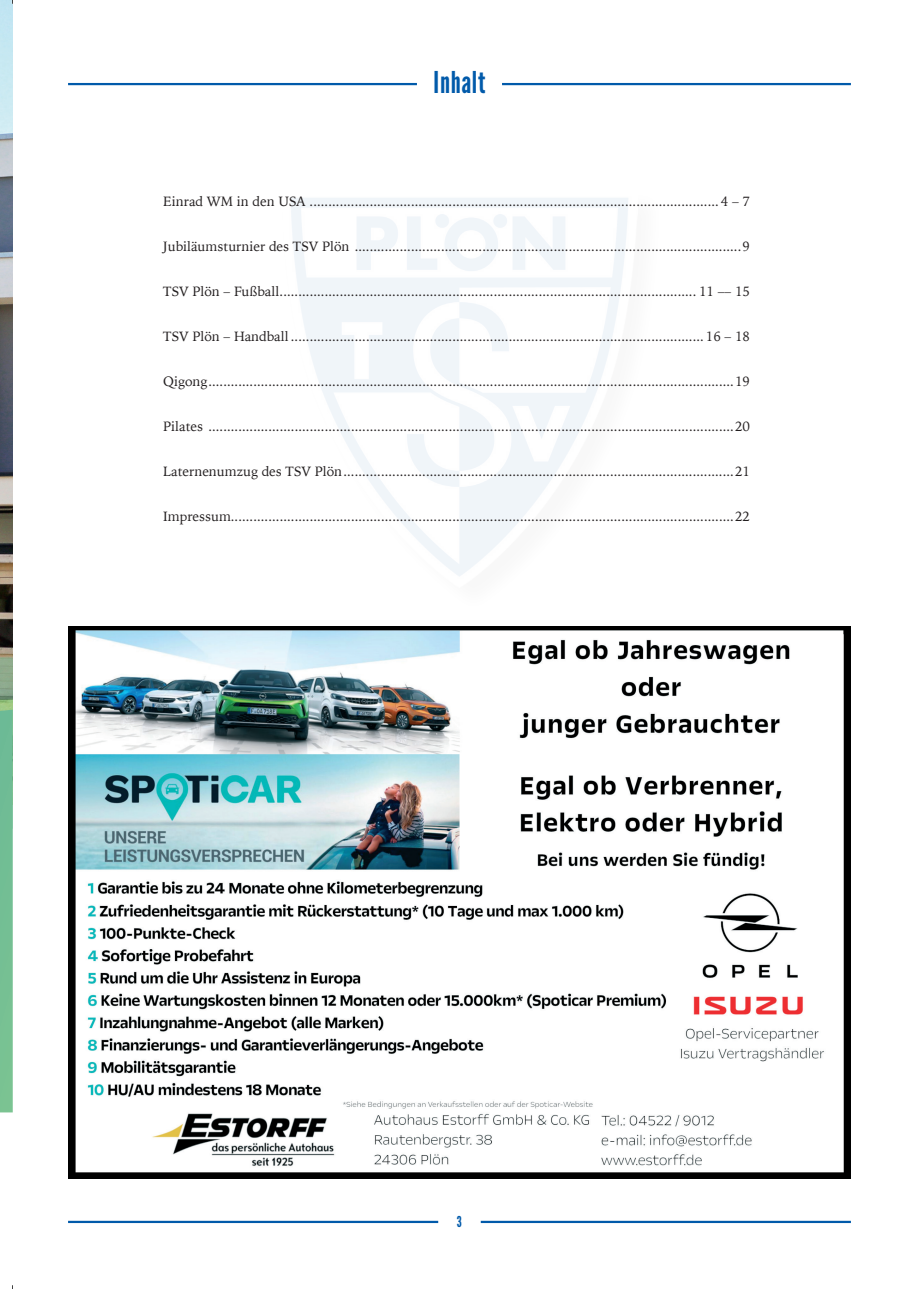
<style>
.page{position:relative;width:919px;height:1289px;background:#fff}
.page>*{position:absolute;margin:0;border:0;box-sizing:border-box;transform-origin:0 0}
.t1{font:30px "League Gothic";letter-spacing:.02em;color:#015aaa}
.t2{font:15px "League Gothic";color:#015aaa}
.t3{font:13.5px "Iowan Old Style";color:#231f20}
</style>
<div class="page">
<hr style="left:68px;top:83px;width:349px;height:2px;background:#015aaa">
<hr style="left:502px;top:83px;width:348px;height:2px;background:#015aaa">
<hr style="left:68px;top:1220px;width:370px;height:2px;background:#015aaa">
<hr style="left:480px;top:1220px;width:370px;height:2px;background:#015aaa">
<img style="left:0;top:0;width:13px;height:641px">
<svg style="left:0;top:641px;width:13px;height:471px;background:#77b991"></svg>
<img style="left:68px;top:626px;width:782px;height:552px">
<h1 class="t1" style="left:433px;top:64px;width:53px">Inhalt</h1>
<p class="t3" style="left:163px;top:189px;width:588px">Einrad WM in den USA ............................................................................................................. 4 – 7</p>
<p class="t3" style="left:163px;top:234px;width:588px">Jubiläumsturnier des TSV Plön .......................................................................................................9</p>
<p class="t3" style="left:163px;top:279px;width:588px">TSV Plön – Fußball............................................................................................................... 11 –– 15</p>
<p class="t3" style="left:163px;top:324px;width:588px">TSV Plön – Handball ..............................................................................................................16 – 18</p>
<p class="t3" style="left:163px;top:369px;width:588px">Qigong............................................................................................................................................19</p>
<p class="t3" style="left:163px;top:414px;width:588px">Pilates ............................................................................................................................................20</p>
<p class="t3" style="left:163px;top:459px;width:588px">Laternenumzug des TSV Plön........................................................................................................21</p>
<p class="t3" style="left:163px;top:504px;width:588px">Impressum......................................................................................................................................22</p>
<p class="t2" style="left:457px;top:1212px;width:7px">3</p>
</div>
